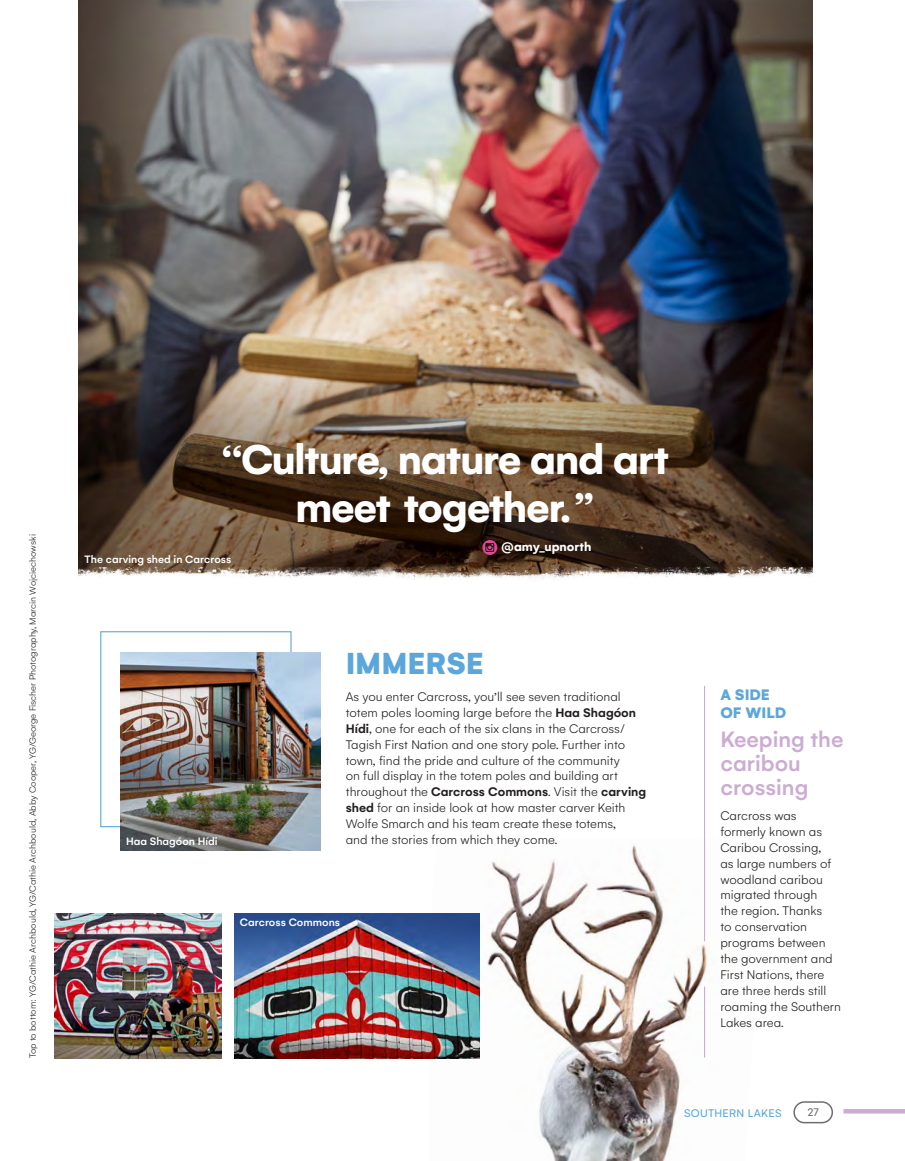
<style>
.page{position:relative;width:905px;height:1161px;background:#fff}
.page>*{position:absolute;margin:0;border:0;box-sizing:border-box;transform-origin:0 0}
.t1{font:700 45px/48px "Gelion";letter-spacing:-.025em;color:#fff;text-align:center}
.t2{font:900 33px "Gelion";color:#5ba7dc}
.t3{font:500 24px/24px "Gelion";color:#ccacd2}
.t4{font:900 16.5px/18px "Gelion";color:#5ba7dc}
.t5{font:300 13.5px/15.9px "Gelion";color:#231f20}
.t6{font:700 13.5px "Gelion";color:#fff}
.t7{font:12px "Gelion";letter-spacing:.025em;color:#5ba7dc}
.t8{font:12px "Gelion";color:#6d6e71}
.t9{font:500 11.7px "Gelion";color:#fff}
.t10{font:300 9.75px "Gelion";color:#231f20}
.s1{font-weight:600}
</style>
<div class="page">
<img style="left:429px;top:839px;width:280px;height:322px">
<img style="left:54px;top:914px;width:167px;height:144px">
<img style="left:234px;top:914px;width:245px;height:144px">
<div style="left:100px;top:631px;width:191px;height:196px;border:1px solid #5ba7dc"></div>
<img style="left:79px;top:0;width:733px;height:560px">
<img style="left:121px;top:653px;width:199px;height:198px">
<img style="left:79px;top:560px;width:733px;height:19px">
<svg style="left:482px;top:540px;width:15px;height:15px"></svg>
<hr style="left:704px;top:686px;width:1px;height:255px;background:#ccacd2">
<hr style="left:704px;top:987px;width:1px;height:71px;background:#ccacd2">
<div style="left:843px;top:1109px;width:61px;height:5px;background:#ccacd2"></div>
<div style="left:793px;top:1101px;width:40px;height:22px;border:2px solid #6d6e71;border-radius:10px"></div>
<p class="t10" style="left:27px;top:1058px;width:526px;rotate:-90deg">Top to bottom: YG/Cathie Archbould, YG/Cathie Archbould, Abby Cooper, YG/George Fischer Photography, Marcin Wojciechowski</p>
<h1 class="t1" style="left:221px;top:435px;width:449px">‘‘Culture, nature and art meet together.”</h1>
<p class="t6" style="left:501px;top:538px;width:92px">@amy_upnorth</p>
<p class="t9" style="left:85px;top:552px;width:148px">The carving shed in Carcross</p>
<p class="t9" style="left:126px;top:834px;width:93px">Haa Shagóon Hídi</p>
<h2 class="t2" style="left:346px;top:642px;width:140px">IMMERSE</h2>
<p class="t5" style="left:346px;top:689px;width:302px">As you enter Carcross, you’ll see seven traditional totem poles looming large before the <span class="s1">Haa Shagóon Hídi</span>, one for each of the six clans in the Carcross/ Tagish First Nation and one story pole. Further into town, find the pride and culture of the community<br>on full display in the totem poles and building art throughout the <span class="s1">Carcross Commons</span>. Visit the <span class="s1">carving shed</span> for an inside look at how master carver Keith Wolfe Smarch and his team create these totems,<br>and the stories from which they come.</p>
<p class="t4" style="left:720px;top:685px;width:67px">A SIDE<br>OF WILD</p>
<h3 class="t3" style="left:720px;top:727px;width:124px">Keeping the caribou crossing</h3>
<p class="t5" style="left:720px;top:808px;width:122px">Carcross was formerly known as<br>Caribou Crossing,<br>as large numbers of woodland caribou migrated through<br>the region. Thanks<br>to conservation programs between the government and<br>First Nations, there are three herds still roaming the Southern<br>Lakes area.</p>
<p class="t9" style="left:240px;top:915px;width:102px">Carcross Commons</p>
<p class="t7" style="left:684px;top:1106px;width:99px">SOUTHERN LAKES</p>
<p class="t8" style="left:807px;top:1105px;width:13px">27</p>
</div>
